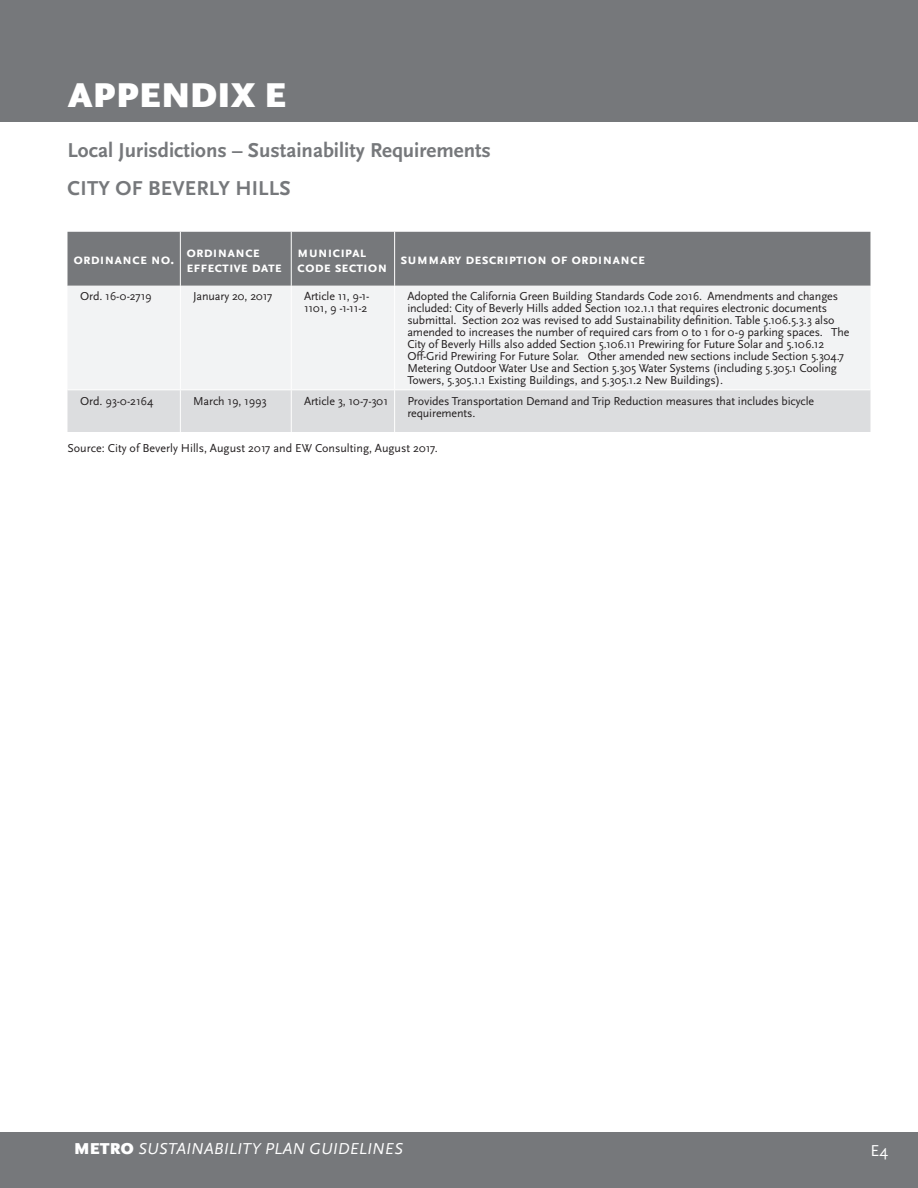
<style>
.page{position:relative;width:918px;height:1188px;background:#fff}
.page>*{position:absolute;margin:0;border:0;box-sizing:border-box;transform-origin:0 0}
.t1{font:900 36px "Scala Sans Pro";letter-spacing:.01em;color:#fff}
.t2{font:700 21px/37.5px "Scala Sans Pro";color:#76787b}
.t3{font:italic 16.5px "Scala Sans Pro";letter-spacing:.01em;color:#fff}
.t4{font:16.5px "Scala Sans Pro";color:#fff}
.t5{font:700 15px/15px "Scala Sans Pro";color:#fff}
.t6{font:12px/12px "Scala Sans Pro";letter-spacing:-.01em;color:#231f20}
.s1{font-weight:900;font-style:normal}
</style>
<div class="page">
<div style="left:0;top:1132px;width:918px;height:56px;background:#76787b"></div>
<div style="left:0;top:0;width:918px;height:122px;background:#76787b"></div>
<div style="left:68px;top:232px;width:802px;height:54px;background:#76787b"></div>
<div style="left:68px;top:286px;width:802px;height:103px;background:#f2f3f4"></div>
<div style="left:68px;top:390px;width:802px;height:42px;background:#dcdddf"></div>
<hr style="left:180px;top:232px;width:1px;height:54px;background:#fff">
<hr style="left:291px;top:232px;width:1px;height:54px;background:#fff">
<hr style="left:394px;top:232px;width:1px;height:54px;background:#fff">
<hr style="left:180px;top:286px;width:1px;height:103px;background:#fff">
<hr style="left:291px;top:286px;width:1px;height:103px;background:#fff">
<hr style="left:394px;top:286px;width:1px;height:103px;background:#fff">
<hr style="left:180px;top:390px;width:1px;height:42px;background:#fff">
<hr style="left:291px;top:390px;width:1px;height:42px;background:#fff">
<hr style="left:394px;top:390px;width:1px;height:42px;background:#fff">
<h1 class="t1" style="left:68px;top:74px;width:220px">APPENDIX E</h1>
<h2 class="t2" style="left:68px;top:132px;width:425px">Local Jurisdictions – Sustainability Requirements<br>CITY OF BEVERLY HILLS</h2>
<p class="t5" style="left:74px;top:252px;width:102px">Ordi nance No.</p>
<p class="t5" style="left:186px;top:245px;width:97px">Ordi nance<br>Effective Date</p>
<p class="t5" style="left:297px;top:245px;width:92px">M unicipal<br>Code Section</p>
<p class="t5" style="left:401px;top:252px;width:246px">Summary Descri ption of Ordi nance</p>
<p class="t6" style="left:80px;top:290px;width:73px">Ord. 16-0-2719</p>
<p class="t6" style="left:193px;top:290px;width:81px">January 20, 2017</p>
<p class="t6" style="left:304px;top:290px;width:67px">Article 11, 9-1-<br>1101, 9 -1-11-2</p>
<p class="t6" style="left:407px;top:290px;width:444px">Adopted the California Green Building Standards Code 2016. Amendments and changes included: City of Beverly Hills added Section 102.1.1 that requires electronic documents submittal. Section 202 was revised to add Sustainability definition. Table 5.106.5.3.3 also amended to increases the number of required cars from 0 to 1 for 0-9 parking spaces. The City of Beverly Hills also added Section 5.106.11 Prewiring for Future Solar and 5.106.12<br>Off-Grid Prewiring For Future Solar. Other amended new sections include Section 5.304.7<br>Metering Outdoor Water Use and Section 5.305 Water Systems (including 5.305.1 Cooling Towers, 5.305.1.1 Existing Buildings, and 5.305.1.2 New Buildings).</p>
<p class="t6" style="left:80px;top:395px;width:75px">Ord. 93-0-2164</p>
<p class="t6" style="left:193px;top:395px;width:75px">March 19, 1993</p>
<p class="t6" style="left:304px;top:395px;width:85px">Article 3, 10-7-301</p>
<p class="t6" style="left:407px;top:395px;width:408px">Provides Transportation Demand and Trip Reduction measures that includes bicycle requirements.</p>
<p class="t6" style="left:68px;top:443px;width:372px">Source: City of Beverly Hills, August 2017 and EW Consulting, August 2017.</p>
<h3 class="t3" style="left:74px;top:1139px;width:330px"><span class="s1">METRO</span> SUSTAINABILITY PLAN GUIDELINES</h3>
<h3 class="t4" style="left:870px;top:1141px;width:19px">E4</h3>
</div>
